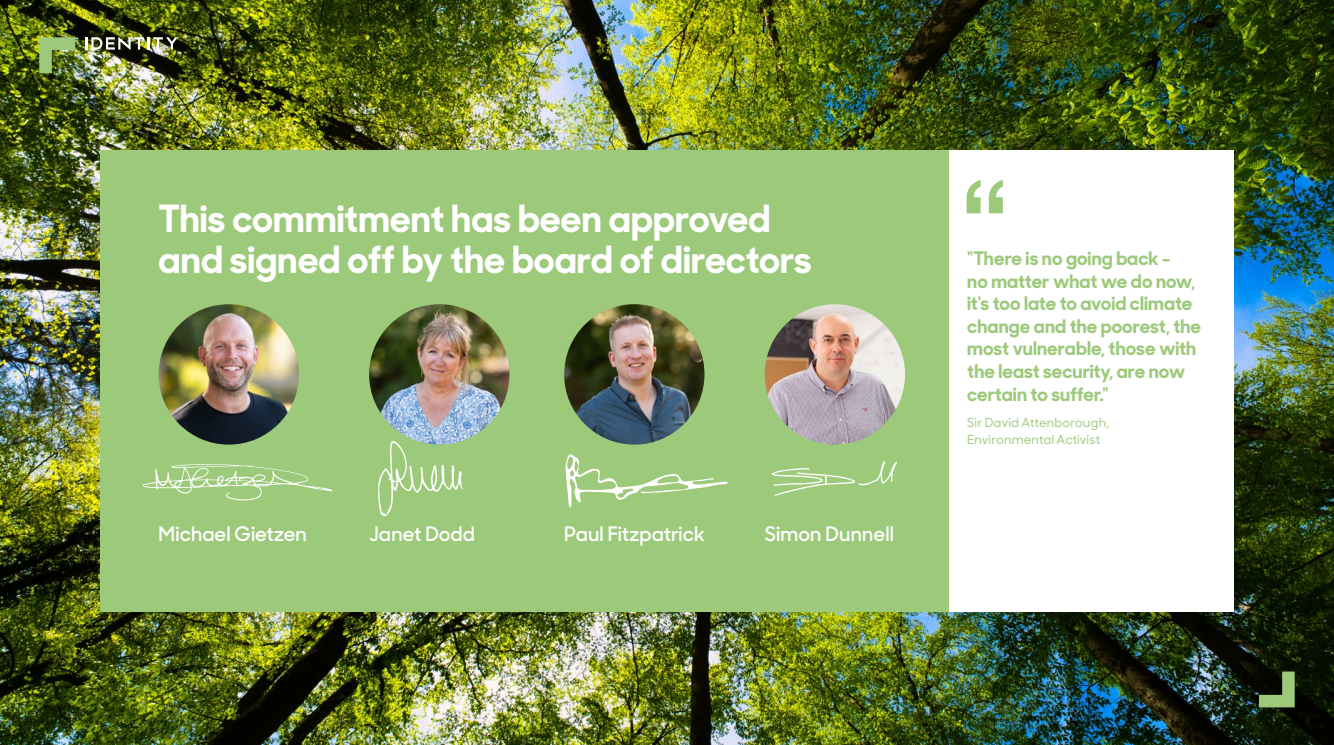
<style>
.page{position:relative;width:1334px;height:745px;background:#fff}
.page>*{position:absolute;margin:0;border:0;box-sizing:border-box;transform-origin:0 0}
.t1{font:700 37.5px/41.2px "Sharp Sans Display No 1";color:#fff}
.t2{font:600 20px "Sharp Sans Display No 1";letter-spacing:.005em;color:#fff}
.t3{font:700 18.75px/22.5px "Sharp Sans Display No 1";letter-spacing:.005em;color:#9cc97a}
.t4{font:500 12.5px/16.2px "Sharp Sans Display No 1";letter-spacing:.01em;color:#9cc97a}
</style>
<div class="page">
<img style="left:0;top:0;width:1333px;height:744px">
<div style="left:100px;top:151px;width:849px;height:460px;background:#9cc97a"></div>
<img style="left:159px;top:304px;width:140px;height:140px;border-radius:70px">
<img style="left:369px;top:304px;width:140px;height:140px;border-radius:70px">
<img style="left:564px;top:304px;width:140px;height:140px;border-radius:70px">
<img style="left:764px;top:304px;width:140px;height:140px;border-radius:70px">
<svg style="left:143px;top:464px;width:189px;height:36px"></svg>
<svg style="left:378px;top:440px;width:84px;height:76px"></svg>
<svg style="left:565px;top:454px;width:163px;height:54px"></svg>
<div style="left:949px;top:151px;width:284px;height:460px;background:#fff"></div>
<svg style="left:966px;top:179px;width:37px;height:34px"></svg>
<svg style="left:772px;top:461px;width:125px;height:34px"></svg>
<svg style="left:1258px;top:671px;width:36px;height:36px"></svg>
<svg style="left:39px;top:37px;width:36px;height:36px"></svg>
<svg style="left:85px;top:37px;width:93px;height:13px"></svg>
<h1 class="t1" style="left:159px;top:194px;width:654px">This commitment has been approved and signed off by the board of directors</h1>
<p class="t2" style="left:159px;top:518px;width:150px">Michael Gietzen</p>
<p class="t2" style="left:369px;top:518px;width:107px">Janet Dodd</p>
<p class="t2" style="left:564px;top:518px;width:142px">Paul Fitzpatrick</p>
<p class="t2" style="left:764px;top:518px;width:131px">Simon Dunnell</p>
<p class="t3" style="left:967px;top:245px;width:235px">"There is no going back -<br>no matter what we do now, it's too late to avoid climate change and the poorest, the most vulnerable, those with the least security, are now certain to suffer."</p>
<p class="t4" style="left:967px;top:414px;width:143px">Sir David Attenborough,<br>Environmental Activist</p>
</div>
